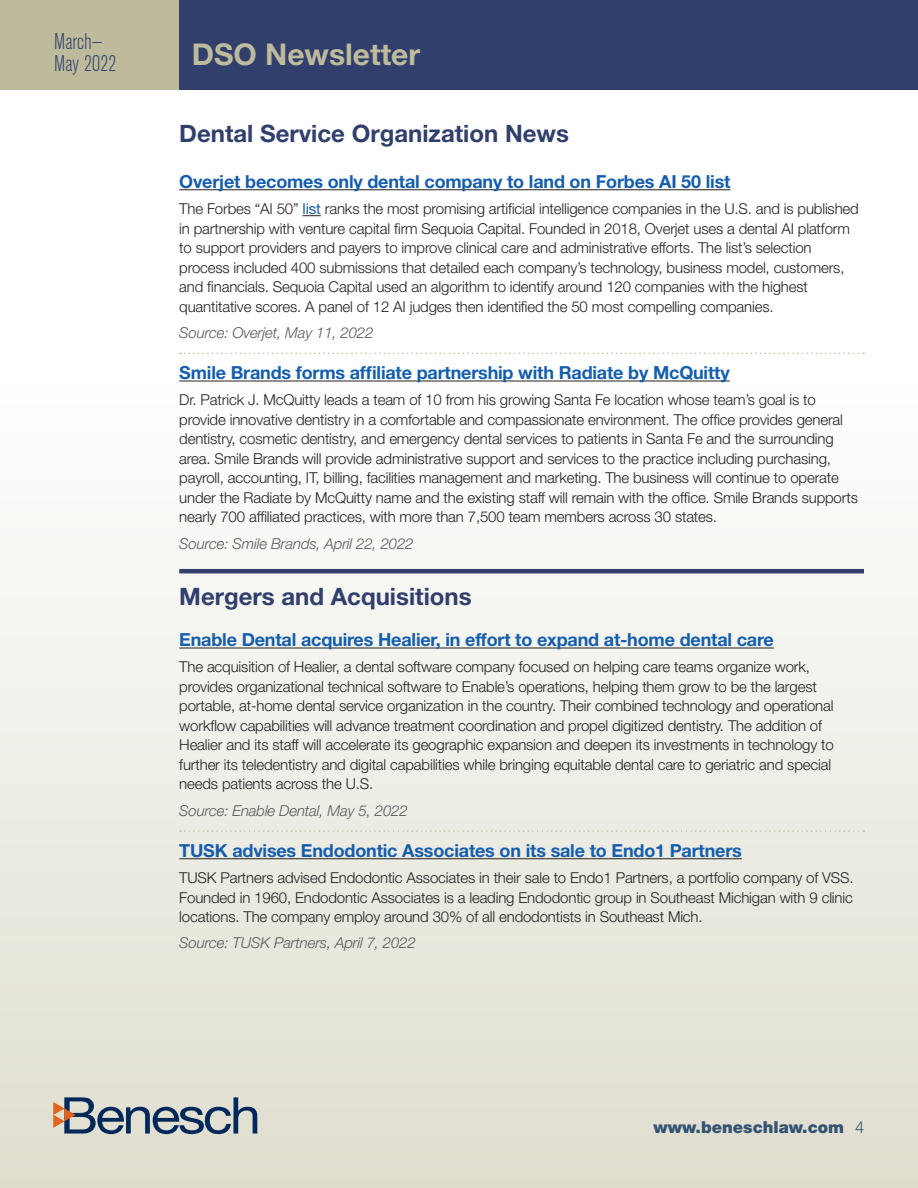
<style>
.page{position:relative;width:918px;height:1188px;background:#fff}
.page>*{position:absolute;margin:0;border:0;box-sizing:border-box;transform-origin:0 0}
.t1{font:700 30px "Helvetica Neue";color:#bebb9d}
.SectionHead_NoRule{font:700 24px "Helvetica Neue";color:#303f6c}
.SectionHead_RuleAbov{font:700 24px "Helvetica Neue";color:#303f6c}
.t2{font:300 condensed 22.5px/22.5px "Akzidenz Grotesk BE";letter-spacing:.005em;color:#303f6c}
.BoldSubhead_Hyperlin{font:700 18px "Helvetica Neue";letter-spacing:-.01em;color:#145ead}
.BoldSubhead_RuleAbov{font:700 18px "Helvetica Neue";letter-spacing:-.01em;color:#145ead}
.t3{font:900 16.5px "Helvetica Neue";color:#345373}
.Text{font:300 15px/19.5px "Helvetica Neue";letter-spacing:-.01em;color:#231f20}
.Source_Italic{font:italic 300 15px "Helvetica Neue";letter-spacing:-.01em;color:#57585a}
.s1{font-weight:400;color:#145ead}
.s2{font-weight:300}
</style>
<div class="page">
<div style="left:0;top:381px;width:918px;height:807px;background:linear-gradient(to bottom,#fefefe,#dfddcf)"></div>
<div style="left:0;top:0;width:186px;height:90px;background:#bebb9d"></div>
<div style="left:179px;top:0;width:739px;height:90px;background:#303f6c"></div>
<svg style="left:53px;top:1097px;width:204px;height:37px;background:#97a0a5"></svg>
<hr style="left:179px;top:189px;width:552px;height:1px;background:#231f20">
<svg style="left:303px;top:215px;width:18px;height:1px"></svg>
<svg style="left:180px;top:353px;width:684px;height:1px"></svg>
<hr style="left:179px;top:381px;width:551px;height:1px;background:#231f20">
<hr style="left:179px;top:569px;width:685px;height:4px;background:#303f6c">
<hr style="left:179px;top:648px;width:595px;height:1px;background:#231f20">
<svg style="left:180px;top:830px;width:684px;height:2px"></svg>
<hr style="left:179px;top:858px;width:563px;height:1px;background:#231f20">
<p class="t2" style="left:54px;top:30px;width:64px">March—<br>May 2022</p>
<p class="t1" style="left:192px;top:35px;width:230px">DSO Newsletter</p>
<p class="SectionHead_NoRule" style="left:179px;top:119px;width:391px">Dental Service Organization News</p>
<p class="BoldSubhead_Hyperlin" style="left:179px;top:170px;width:553px">Overjet becomes only dental company to land on Forbes AI 50 list</p>
<p class="Text" style="left:179px;top:199px;width:681px">The Forbes “AI 50” <span class="s1">list</span> ranks the most promising artificial intelligence companies in the U.S. and is published in partnership with venture capital firm Sequoia Capital. Founded in 2018, Overjet uses a dental AI platform to support providers and payers to improve clinical care and administrative efforts. The list’s selection process included 400 submissions that detailed each company’s technology, business model, customers, and financials. Sequoia Capital used an algorithm to identify around 120 companies with the highest quantitative scores. A panel of 12 AI judges then identified the 50 most compelling companies.</p>
<p class="Source_Italic" style="left:179px;top:324px;width:196px">Source: Overjet, May 11, 2022</p>
<p class="BoldSubhead_RuleAbov" style="left:179px;top:362px;width:552px">Smile Brands forms affiliate partnership with Radiate by McQuitty</p>
<p class="Text" style="left:179px;top:390px;width:680px">Dr. Patrick J. McQuitty leads a team of 10 from his growing Santa Fe location whose team’s goal is to provide innovative dentistry in a comfortable and compassionate environment. The office provides general dentistry, cosmetic dentistry, and emergency dental services to patients in Santa Fe and the surrounding area. Smile Brands will provide administrative support and services to the practice including purchasing, payroll, accounting, IT, billing, facilities management and marketing. The business will continue to operate under the Radiate by McQuitty name and the existing staff will remain with the office. Smile Brands supports nearly 700 affiliated practices, with more than 7,500 team members across 30 states.</p>
<p class="Source_Italic" style="left:179px;top:534px;width:236px">Source: Smile Brands, April 22, 2022</p>
<p class="SectionHead_RuleAbov" style="left:179px;top:582px;width:294px">Mergers and Acquisitions</p>
<p class="BoldSubhead_Hyperlin" style="left:179px;top:629px;width:596px">Enable Dental acquires Healier, in effort to expand at-home dental care</p>
<p class="Text" style="left:179px;top:657px;width:656px">The acquisition of Healier, a dental software company focused on helping care teams organize work, provides organizational technical software to Enable’s operations, helping them grow to be the largest portable, at-home dental service organization in the country. Their combined technology and operational workflow capabilities will advance treatment coordination and propel digitized dentistry. The addition of Healier and its staff will accelerate its geographic expansion and deepen its investments in technology to further its teledentistry and digital capabilities while bringing equitable dental care to geriatric and special needs patients across the U.S.</p>
<p class="Source_Italic" style="left:179px;top:801px;width:230px">Source: Enable Dental, May 5, 2022</p>
<p class="BoldSubhead_RuleAbov" style="left:179px;top:839px;width:564px">TUSK advises Endodontic Associates on its sale to Endo1 Partners</p>
<p class="Text" style="left:179px;top:868px;width:676px;text-align:justify">TUSK Partners advised Endodontic Associates in their sale to Endo1 Partners, a portfolio company of VSS.<br>Founded in 1960, Endodontic Associates is a leading Endodontic group in Southeast Michigan with 9 clinic locations. The company employ around 30% of all endodontists in Southeast Mich.</p>
<p class="Source_Italic" style="left:179px;top:934px;width:238px">Source: TUSK Partners, April 7, 2022</p>
<p class="t3" style="left:653px;top:1117px;width:212px">www.beneschlaw.com <span class="s2">4</span></p>
</div>
